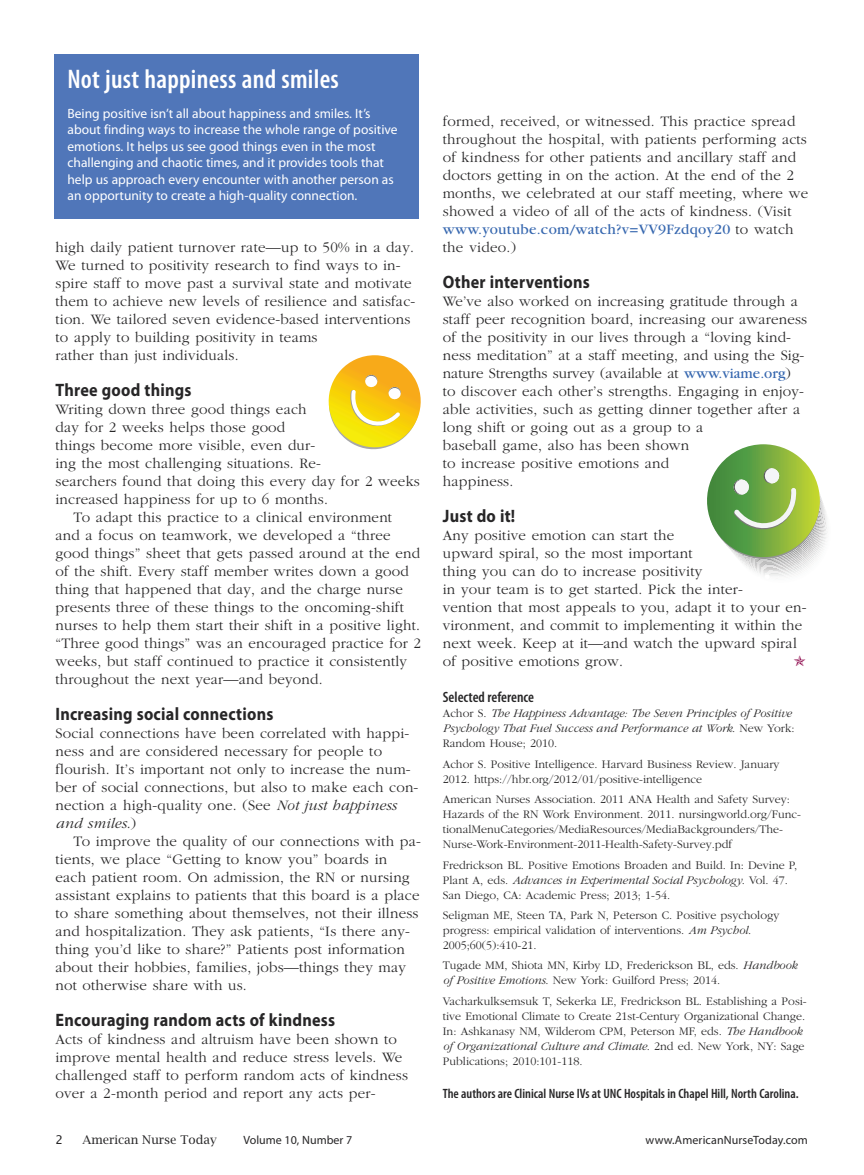
<style>
.page{position:relative;width:864px;height:1175px;background:#fff}
.page>*{position:absolute;margin:0;border:0;box-sizing:border-box;transform-origin:0 0}
.t1{font:600 condensed 27px "Myriad Pro";letter-spacing:.01em;color:#fff}
.t2{font:700 18px "Myriad Pro";letter-spacing:.015em;color:#272627;scale:.9 1}
.t3{font:300 15px/18px "Garamond";letter-spacing:.015em;color:#272627}
.t4{font:600 condensed 15px "Myriad Pro";color:#272627}
.t5{font:13.5px/16.5px "Myriad Pro";color:#fff}
.t6{font:600 condensed 13.5px "Myriad Pro";color:#272627}
.t7{font:300 12px/15px "Garamond";color:#272627}
.t8{font:italic 300 12px/15px "Garamond";color:#272627}
.t9{font:12px "Myriad Pro";letter-spacing:.01em;color:#272627}
.t10{font:12px "Lucida Bright";color:#272627}
.t11{font:12px "Lucida Grande";color:#272627}
.s1{font-style:italic}
.s2{font-weight:400;color:#3667af}
.s3{font-style:normal}
</style>
<div class="page">
<div style="left:54px;top:54px;width:364px;height:165px;background:#5076b9"></div>
<img style="left:707px;top:444px;width:74px;height:67px">
<svg style="left:708px;top:447px;width:119px;height:130px"></svg>
<svg style="left:328px;top:355px;width:93px;height:95px"></svg>
<h1 class="t1" style="left:68px;top:69px;width:273px">Not just happiness and smiles</h1>
<p class="t5" style="left:68px;top:106px;width:332px">Being positive isn’t all about happiness and smiles. It’s about finding ways to increase the whole range of positive emotions. It helps us see good things even in the most challenging and chaotic times, and it provides tools that help us approach every encounter with another person as an opportunity to create a high-quality connection.</p>
<p class="t3" style="left:56px;top:238px;width:361px">high daily patient turnover rate—up to 50% in a day.<br>We turned to positivity research to find ways to in&shy;spire staff to move past a survival state and motivate them to achieve new levels of resilience and satisfac&shy;tion. We tailored seven evidence-based interventions to apply to building positivity in teams<br>rather than just individuals.</p>
<p class="t2" style="left:56px;top:383px;width:153px">Three good things</p>
<p class="t3" style="left:56px;top:400px;width:253px">Writing down three good things each</p>
<p class="t3" style="left:56px;top:418px;width:231px">day for 2 weeks helps those good</p>
<p class="t3" style="left:56px;top:436px;width:261px">things become more visible, even dur-</p>
<p class="t3" style="left:56px;top:454px;width:267px">ing the most challenging situations. Re-</p>
<p class="t3" style="left:56px;top:472px;width:366px">searchers found that doing this every day for 2 weeks</p>
<p class="t3" style="left:56px;top:490px;width:274px">increased happiness for up to 6 months.</p>
<p class="t3" style="left:74px;top:508px;width:320px">To adapt this practice to a clinical environment</p>
<p class="t3" style="left:56px;top:526px;width:337px">and a focus on teamwork, we developed a “three</p>
<p class="t3" style="left:56px;top:544px;width:366px">good things” sheet that gets passed around at the end</p>
<p class="t3" style="left:56px;top:562px;width:355px">of the shift. Every staff member writes down a good</p>
<p class="t3" style="left:56px;top:580px;width:349px">thing that happened that day, and the charge nurse</p>
<p class="t3" style="left:56px;top:598px;width:350px">presents three of these things to the oncoming-shift</p>
<p class="t3" style="left:56px;top:616px;width:366px">nurses to help them start their shift in a positive light.</p>
<p class="t3" style="left:56px;top:634px;width:367px">“Three good things” was an encouraged practice for 2</p>
<p class="t3" style="left:56px;top:652px;width:353px">weeks, but staff continued to practice it consistently</p>
<p class="t3" style="left:56px;top:670px;width:269px">throughout the next year—and beyond.</p>
<p class="t2" style="left:56px;top:707px;width:244px">Increasing social connections</p>
<p class="t3" style="left:56px;top:724px;width:364px">Social connections have been correlated with happi&shy;ness and are considered necessary for people to flourish. It’s important not only to increase the num&shy;ber of social connections, but also to make each con&shy;nection a high-quality one. (See <span class="s1">Not just happiness and smiles</span>.)</p>
<p class="t3" style="left:56px;top:832px;width:367px;text-indent:18px">To improve the quality of our connections with pa&shy;tients, we place “Getting to know you” boards in each patient room. On admission, the RN or nursing assistant explains to patients that this board is a place to share something about themselves, not their illness and hospitalization. They ask patients, “Is there any&shy;thing you’d like to share?” Patients post information about their hobbies, families, jobs—things they may not otherwise share with us.</p>
<p class="t2" style="left:56px;top:1013px;width:312px">Encouraging random acts of kindness</p>
<p class="t3" style="left:56px;top:1030px;width:354px">Acts of kindness and altruism have been shown to improve mental health and reduce stress levels. We challenged staff to perform random acts of kindness over a 2-month period and report any acts per-</p>
<p class="t3" style="left:443px;top:112px;width:367px">formed, received, or witnessed. This practice spread throughout the hospital, with patients performing acts of kindness for other patients and ancillary staff and doctors getting in on the action. At the end of the 2 months, we celebrated at our staff meeting, where we showed a video of all of the acts of kindness. (Visit <span class="s2">www.youtube.com/watch?v=VV9Fzdqoy20</span> to watch the video.)</p>
<p class="t2" style="left:443px;top:275px;width:165px">Other interventions</p>
<p class="t3" style="left:443px;top:292px;width:366px">We’ve also worked on increasing gratitude through a staff peer recognition board, increasing our awareness of the positivity in our lives through a “loving kind&shy;ness meditation” at a staff meeting, and using the Sig&shy;nature Strengths survey (available at <span class="s2">www.viame.org</span>) to discover each other’s strengths. Engaging in enjoy&shy;able activities, such as getting dinner together after a long shift or going out as a group to a<br>baseball game, also has been shown<br>to increase positive emotions and<br>happiness.</p>
<p class="t2" style="left:443px;top:509px;width:82px">Just do it!</p>
<p class="t3" style="left:443px;top:526px;width:365px">Any positive emotion can start the<br>upward spiral, so the most important<br>thing you can do to increase positivity<br>in your team is to get started. Pick the inter-<br>vention that most appeals to you, adapt it to your en&shy;vironment, and commit to implementing it within the next week. Keep at it—and watch the upward spiral of positive emotions grow.</p>
<p class="t4" style="left:443px;top:692px;width:93px">Selected reference</p>
<p class="t8" style="left:443px;top:705px;width:353px"><span class="s3">Achor S.</span> The Happiness Advantage: The Seven Principles of Positive<br>Psychology That Fuel Success and Performance at Work<span class="s3">. New York:<br>Random House; 2010.</span></p>
<p class="t7" style="left:443px;top:756px;width:338px">Achor S. Positive Intelligence. Harvard Business Review. January<br>2012. https://hbr.org/2012/01/positive-intelligence</p>
<p class="t7" style="left:443px;top:791px;width:360px">American Nurses Association. 2011 ANA Health and Safety Survey:<br>Hazards of the RN Work Environment. 2011. nursingworld.org/Func&shy;tionalMenuCategories/MediaResources/MediaBackgrounders/The-Nurse-Work-Environment-2011-Health-Safety-Survey.pdf</p>
<p class="t7" style="left:443px;top:857px;width:356px">Fredrickson BL. Positive Emotions Broaden and Build. In: Devine P,<br>Plant A, eds. <span class="s1">Advances in Experimental Social Psychology</span>. Vol. 47.<br>San Diego, CA: Academic Press; 2013; 1-54.</p>
<p class="t7" style="left:443px;top:907px;width:338px">Seligman ME, Steen TA, Park N, Peterson C. Positive psychology progress: empirical validation of interventions. <span class="s1">Am Psychol</span>.<br>2005;60(5):410-21.</p>
<p class="t7" style="left:443px;top:957px;width:356px">Tugade MM, Shiota MN, Kirby LD, Frederickson BL, eds. <span class="s1">Handbook of Positive Emotions</span>. New York: Guilford Press; 2014.</p>
<p class="t7" style="left:443px;top:993px;width:365px">Vacharkulksemsuk T, Sekerka LE, Fredrickson BL. Establishing a Posi&shy;tive Emotional Climate to Create 21st-Century Organizational Change.<br>In: Ashkanasy NM, Wilderom CPM, Peterson MF, eds. <span class="s1">The Handbook of Organizational Culture and Climate</span>. 2nd ed. New York, NY: Sage Publications; 2010:101-118.</p>
<p class="t6" style="left:443px;top:1088px;width:357px">The authors are Clinical Nurse IVs at UNC Hospitals in Chapel Hill, North Carolina.</p>
<p class="t11" style="left:56px;top:1132px;width:9px">2</p>
<p class="t10" style="left:82px;top:1132px;width:136px">American Nurse Today</p>
<p class="t9" style="left:243px;top:1135px;width:110px">Volume 10, Number 7</p>
<p class="t9" style="left:646px;top:1135px;width:164px">www.AmericanNurseToday.com</p>
</div>
